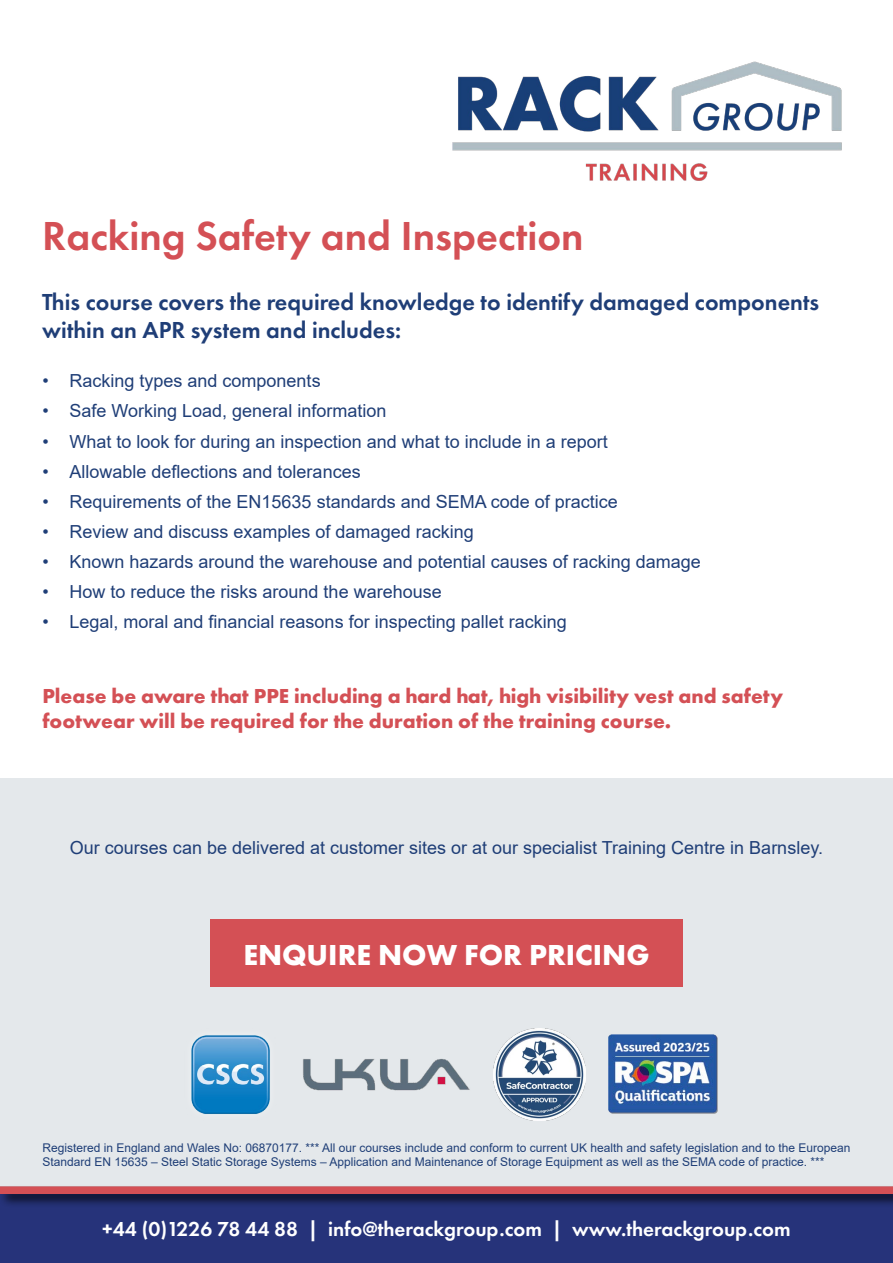
<style>
.page{position:relative;width:893px;height:1263px;background:#fff}
.page>*{position:absolute;margin:0;border:0;box-sizing:border-box;transform-origin:0 0}
.t1{font:600 42px "Futura PT";color:#d45055}
.t2{font:700 30px "Futura PT";color:#fff}
.t3{font:600 24px/28.8px "Futura PT";color:#1f3e77}
.t4{font:700 21px/25.2px "Futura PT";color:#d45055}
.t5{font:600 21px "Futura PT";color:#fff}
.t6{font:18px "Arial";color:#1f3e77}
.t7{font:12px/14.4px "Arial";color:#1f3e77}
</style>
<div class="page">
<div style="left:0;top:1208px;width:893px;height:55px;background:#26337a"></div>
<div style="left:0;top:1184px;width:893px;height:24px;background:#000;opacity:.75"></div>
<div style="left:0;top:1186px;width:893px;height:8px;background:#d45055"></div>
<div style="left:0;top:778px;width:893px;height:408px;background:#e4e8eb"></div>
<div style="left:210px;top:919px;width:473px;height:68px;background:#d45055"></div>
<img style="left:191px;top:1035px;width:79px;height:79px">
<img style="left:303px;top:1059px;width:167px;height:32px">
<img style="left:494px;top:1029px;width:92px;height:91px">
<img style="left:452px;top:61px;width:390px;height:120px">
<img style="left:608px;top:1034px;width:109px;height:79px">
<h1 class="t1" style="left:42px;top:210px;width:543px">Racking Safety and Inspection</h1>
<h3 class="t3" style="left:42px;top:287px;width:778px">This course covers the required knowledge to identify damaged components within an APR system and includes:</h3>
<p class="t6" style="left:43px;top:369px;width:280px">• Racking types and components</p>
<p class="t6" style="left:43px;top:399px;width:345px">• Safe Working Load, general information</p>
<p class="t6" style="left:43px;top:429px;width:567px">• What to look for during an inspection and what to include in a report</p>
<p class="t6" style="left:43px;top:459px;width:320px">• Allowable deflections and tolerances</p>
<p class="t6" style="left:43px;top:489px;width:577px">• Requirements of the EN15635 standards and SEMA code of practice</p>
<p class="t6" style="left:43px;top:519px;width:433px">• Review and discuss examples of damaged racking</p>
<p class="t6" style="left:43px;top:549px;width:660px">• Known hazards around the warehouse and potential causes of racking damage</p>
<p class="t6" style="left:43px;top:579px;width:401px">• How to reduce the risks around the warehouse</p>
<p class="t6" style="left:43px;top:609px;width:526px">• Legal, moral and financial reasons for inspecting pallet racking</p>
<p class="t4" style="left:42px;top:683px;width:742px">Please be aware that PPE including a hard hat, high visibility vest and safety footwear will be required for the duration of the training course.</p>
<p class="t6" style="left:70px;top:835px;width:755px">Our courses can be delivered at customer sites or at our specialist Training Centre in Barnsley.</p>
<h2 class="t2" style="left:243px;top:935px;width:408px">ENQUIRE NOW FOR PRICING</h2>
<p class="t7" style="left:43px;top:1140px;width:810px">Registered in England and Wales No: 06870177. *** All our courses include and conform to current UK health and safety legislation and to the European<br>Standard EN 15635 – Steel Static Storage Systems – Application and Maintenance of Storage Equipment as well as the SEMA code of practice. ***</p>
<p class="t5" style="left:102px;top:1215px;width:690px">+44 (0)1226 78 44 88 | info@therackgroup.com | www.therackgroup.com</p>
</div>
